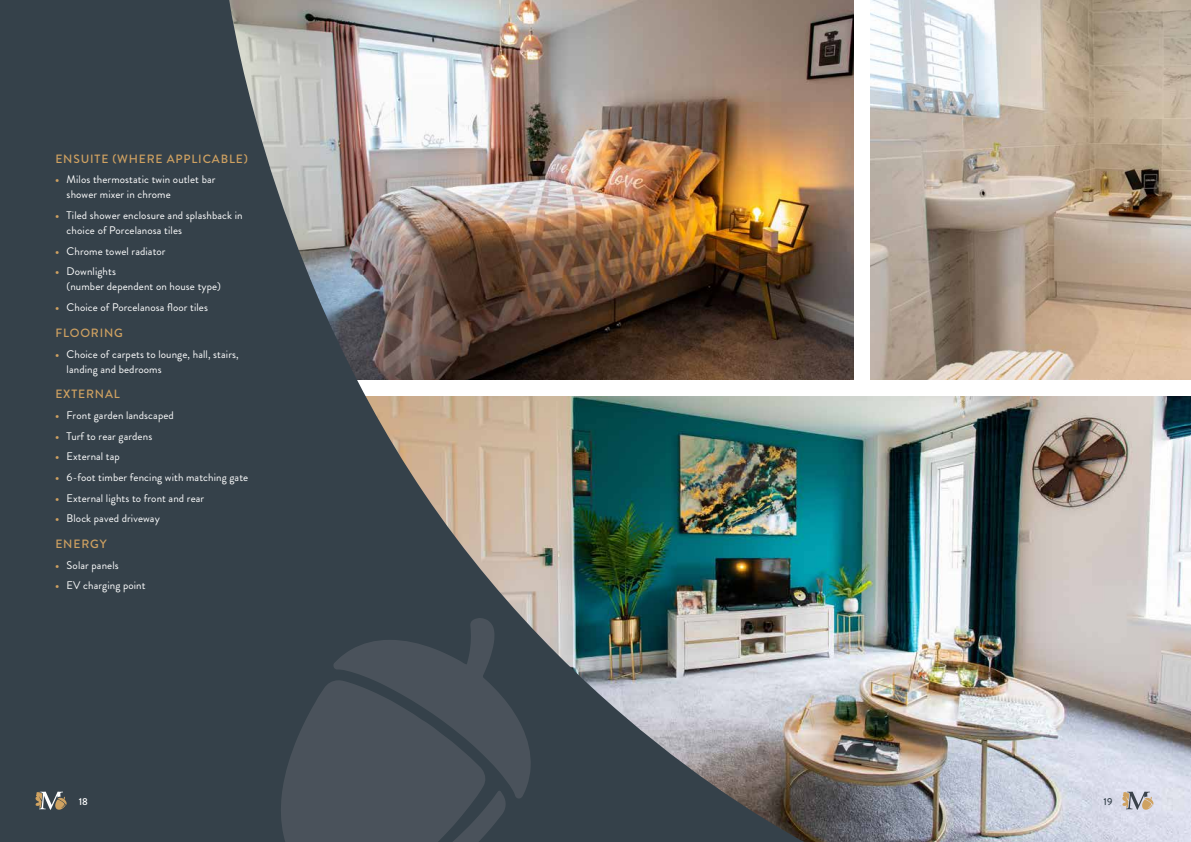
<style>
.page{position:relative;width:1191px;height:842px;background:#fff}
.page>*{position:absolute;margin:0;border:0;box-sizing:border-box;transform-origin:0 0}
.t1{font:500 12px "Brandon Grotesque";letter-spacing:.07em;color:#cfa161}
.t2{font:11px/15px "Brandon Grotesque";letter-spacing:.01em;color:#fff}
.t3{font:500 10px "Brandon Grotesque";color:#fff}
.t4{font:500 10px "Brandon Grotesque";color:#35414a}
.s1{font-weight:700;color:#cfa161}
</style>
<div class="page">
<img style="left:870px;top:0;width:321px;height:380px">
<img style="left:820px;top:0;width:33px;height:380px">
<img style="left:820px;top:397px;width:371px;height:445px">
<img style="left:183px;top:0;width:637px;height:842px">
<div style="left:0;top:0;width:183px;height:842px;background:#35414a"></div>
<svg style="left:280px;top:617px;width:251px;height:225px;background:#424c55"></svg>
<svg style="left:35px;top:792px;width:32px;height:18px"></svg>
<svg style="left:1122px;top:792px;width:31px;height:18px"></svg>
<p class="t1" style="left:55px;top:150px;width:194px">ENSUITE (WHERE APPLICABLE)</p>
<p class="t2" style="left:67px;top:172px;width:150px;text-indent:-11px"><span class="s1">•</span> Milos thermostatic twin outlet bar shower mixer in chrome</p>
<p class="t2" style="left:67px;top:208px;width:177px;text-indent:-11px"><span class="s1">•</span> Tiled shower enclosure and splashback in choice of Porcelanosa tiles</p>
<p class="t2" style="left:55px;top:244px;width:112px"><span class="s1">•</span> Chrome towel radiator</p>
<p class="t2" style="left:67px;top:264px;width:156px;text-indent:-11px"><span class="s1">•</span> Downlights<br>(number dependent on house type)</p>
<p class="t2" style="left:55px;top:300px;width:154px"><span class="s1">•</span> Choice of Porcelanosa floor tiles</p>
<p class="t1" style="left:55px;top:324px;width:69px">FLOORING</p>
<p class="t2" style="left:67px;top:346px;width:174px;text-indent:-11px"><span class="s1">•</span> Choice of carpets to lounge, hall, stairs, landing and bedrooms</p>
<p class="t1" style="left:55px;top:386px;width:66px">EXTERNAL</p>
<p class="t2" style="left:55px;top:408px;width:120px"><span class="s1">•</span> Front garden landscaped</p>
<p class="t2" style="left:55px;top:428px;width:98px"><span class="s1">•</span> Turf to rear gardens</p>
<p class="t2" style="left:55px;top:449px;width:66px"><span class="s1">•</span> External tap</p>
<p class="t2" style="left:55px;top:470px;width:194px"><span class="s1">•</span> 6-foot timber fencing with matching gate</p>
<p class="t2" style="left:55px;top:490px;width:150px"><span class="s1">•</span> External lights to front and rear</p>
<p class="t2" style="left:55px;top:511px;width:106px"><span class="s1">•</span> Block paved driveway</p>
<p class="t1" style="left:55px;top:536px;width:53px">ENERGY</p>
<p class="t2" style="left:55px;top:558px;width:65px"><span class="s1">•</span> Solar panels</p>
<p class="t2" style="left:55px;top:578px;width:92px"><span class="s1">•</span> EV charging point</p>
<p class="t3" style="left:79px;top:794px;width:11px">18</p>
<p class="t4" style="left:1103px;top:794px;width:10px">19</p>
</div>
